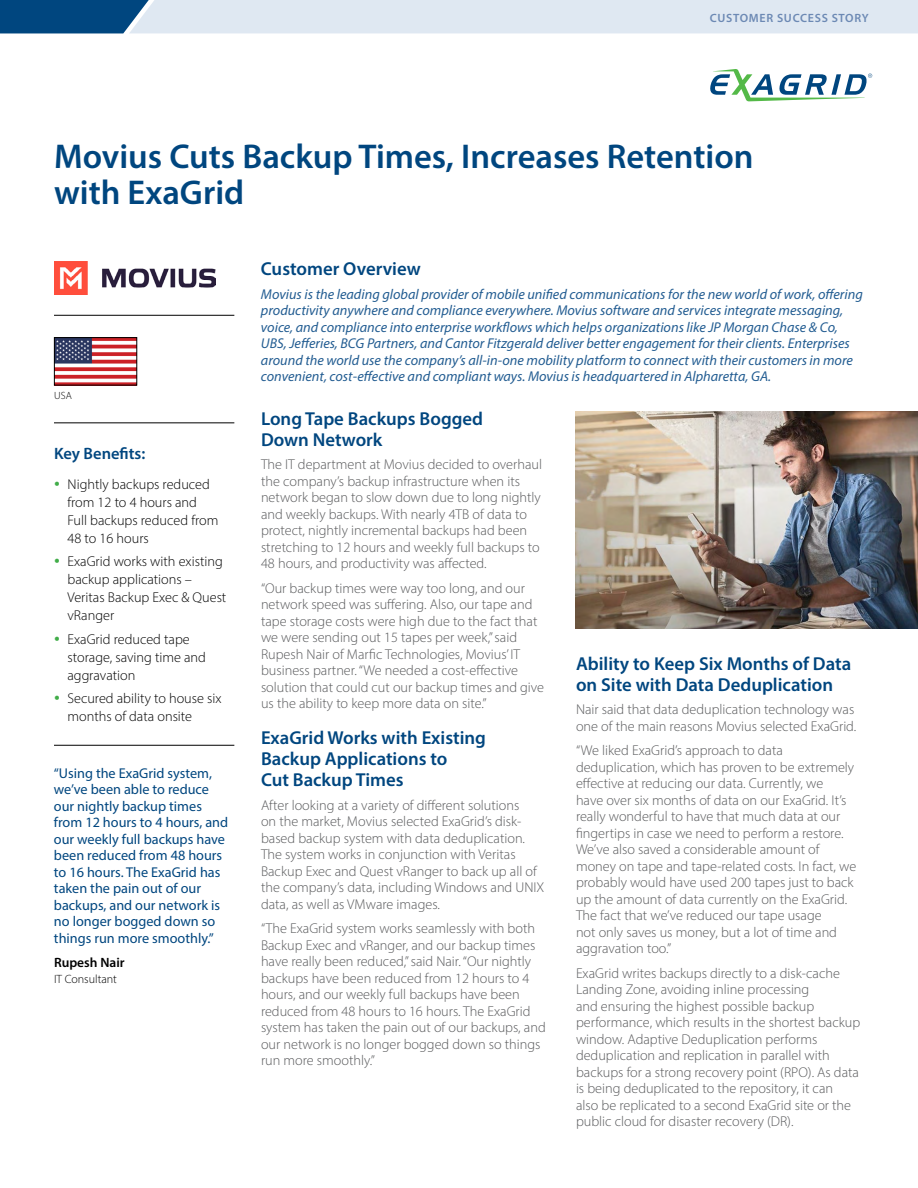
<style>
.page{position:relative;width:918px;height:1188px;background:#fff}
.page>*{position:absolute;margin:0;border:0;box-sizing:border-box;transform-origin:0 0}
.t1{font:600 34.5px/36px "Myriad Pro";color:#00467f}
.t2{font:600 18.75px/21px "Myriad Pro";color:#00467f}
.t3{font:600 16.5px "Myriad Pro";color:#00467f}
.t4{font:300 14.25px/16.5px "Myriad Pro";color:#58595b}
.t5{font:italic 14.25px/16.5px "Myriad Pro";color:#235d92}
.t6{font:14.25px/16.5px "Myriad Pro";color:#00467f}
.t7{font:300 14.25px/18px "Myriad Pro";color:#000}
.t8{font:600 13.5px "Myriad Pro";color:#000}
.t9{font:600 12px "Myriad Pro";letter-spacing:.06em;color:#6c89b4}
.t10{font:300 12px "Myriad Pro";color:#000}
.t11{font:300 10.5px "Myriad Pro";color:#000}
</style>
<div class="page">
<svg style="left:0;top:0;width:918px;height:33px;background:#bed0e0"></svg>
<svg style="left:710px;top:69px;width:162px;height:33px"></svg>
<img style="left:54px;top:261px;width:161px;height:34px">
<img style="left:576px;top:411px;width:342px;height:218px">
<img style="left:56px;top:339px;width:79px;height:44px">
<div style="left:54px;top:337px;width:83px;height:48px;border:1px solid #000"></div>
<hr style="left:54px;top:423px;width:180px;height:1px;background:#000">
<hr style="left:54px;top:745px;width:180px;height:1px;background:#000">
<hr style="left:54px;top:315px;width:180px;height:1px;background:#000">
<p class="t9" style="left:710px;top:10px;width:161px">CUSTOMER SUCCESS STORY</p>
<h1 class="t1" style="left:54px;top:138px;width:701px">Movius Cuts Backup Times, Increases Retention with ExaGrid</h1>
<p class="t11" style="left:54px;top:389px;width:20px">USA</p>
<p class="t3" style="left:54px;top:443px;width:93px">Key Benefits:</p>
<p class="t7" style="left:67px;top:475px;width:152px">Nightly backups reduced from 12 to 4 hours and<br>Full backups reduced from<br>48 to 16 hours</p>
<p class="t7" style="left:67px;top:552px;width:160px">ExaGrid works with existing backup applications –<br>Veritas Backup Exec &amp; Quest vRanger</p>
<p class="t7" style="left:67px;top:630px;width:140px">ExaGrid reduced tape storage, saving time and aggravation</p>
<p class="t7" style="left:67px;top:689px;width:156px">Secured ability to house six months of data onsite</p>
<p class="t6" style="left:54px;top:764px;width:176px">“Using the ExaGrid system, we’ve been able to reduce our nightly backup times from 12 hours to 4 hours, and our weekly full backups have been reduced from 48 hours to 16 hours. The ExaGrid has taken the pain out of our backups, and our network is no longer bogged down so things run more smoothly.”</p>
<p class="t8" style="left:54px;top:954px;width:72px">Rupesh Nair</p>
<p class="t10" style="left:54px;top:971px;width:65px">IT Consultant</p>
<h2 class="t2" style="left:261px;top:258px;width:161px">Customer Overview</h2>
<p class="t5" style="left:261px;top:285px;width:603px">Movius is the leading global provider of mobile unified communications for the new world of work, offering productivity anywhere and compliance everywhere. Movius software and services integrate messaging, voice, and compliance into enterprise workflows which helps organizations like JP Morgan Chase &amp; Co, UBS, Jefferies, BCG Partners, and Cantor Fitzgerald deliver better engagement for their clients. Enterprises around the world use the company’s all-in-one mobility platform to connect with their customers in more convenient, cost-effective and compliant ways. Movius is headquartered in Alpharetta, GA.</p>
<h2 class="t2" style="left:261px;top:408px;width:224px">Long Tape Backups Bogged<br>Down Network</h2>
<p class="t4" style="left:261px;top:456px;width:283px">The IT department at Movius decided to overhaul the company’s backup infrastructure when its network began to slow down due to long nightly and weekly backups. With nearly 4TB of data to protect, nightly incremental backups had been stretching to 12 hours and weekly full backups to 48 hours, and productivity was affected.</p>
<p class="t4" style="left:261px;top:580px;width:285px">“Our backup times were way too long, and our network speed was suffering. Also, our tape and tape storage costs were high due to the fact that we were sending out 15 tapes per week,” said Rupesh Nair of Marfic Technologies, Movius’ IT business partner. “We needed a cost-effective solution that could cut our backup times and give us the ability to keep more data on site.”</p>
<h2 class="t2" style="left:261px;top:727px;width:227px">ExaGrid Works with Existing<br>Backup Applications to<br>Cut Backup Times</h2>
<p class="t4" style="left:261px;top:796px;width:285px">After looking at a variety of different solutions<br>on the market, Movius selected ExaGrid’s disk&shy;based backup system with data deduplication.<br>The system works in conjunction with Veritas Backup Exec and Quest vRanger to back up all of the company’s data, including Windows and UNIX data, as well as VMware images.</p>
<p class="t4" style="left:261px;top:920px;width:286px">“The ExaGrid system works seamlessly with both Backup Exec and vRanger, and our backup times have really been reduced,” said Nair. “Our nightly backups have been reduced from 12 hours to 4 hours, and our weekly full backups have been reduced from 48 hours to 16 hours. The ExaGrid system has taken the pain out of our backups, and our network is no longer bogged down so things run more smoothly.”</p>
<h2 class="t2" style="left:576px;top:653px;width:277px">Ability to Keep Six Months of Data on Site with Data Deduplication</h2>
<p class="t4" style="left:576px;top:701px;width:282px">Nair said that data deduplication technology was one of the main reasons Movius selected ExaGrid.</p>
<p class="t4" style="left:576px;top:742px;width:282px">“We liked ExaGrid’s approach to data deduplication, which has proven to be extremely effective at reducing our data. Currently, we<br>have over six months of data on our ExaGrid. It’s really wonderful to have that much data at our fingertips in case we need to perform a restore.<br>We’ve also saved a considerable amount of money on tape and tape-related costs. In fact, we probably would have used 200 tapes just to back up the amount of data currently on the ExaGrid.<br>The fact that we’ve reduced our tape usage<br>not only saves us money, but a lot of time and aggravation too.”</p>
<p class="t4" style="left:576px;top:965px;width:286px">ExaGrid writes backups directly to a disk-cache Landing Zone, avoiding inline processing<br>and ensuring the highest possible backup performance, which results in the shortest backup window. Adaptive Deduplication performs deduplication and replication in parallel with backups for a strong recovery point (RPO). As data is being deduplicated to the repository, it can<br>also be replicated to a second ExaGrid site or the public cloud for disaster recovery (DR).</p>
</div>
